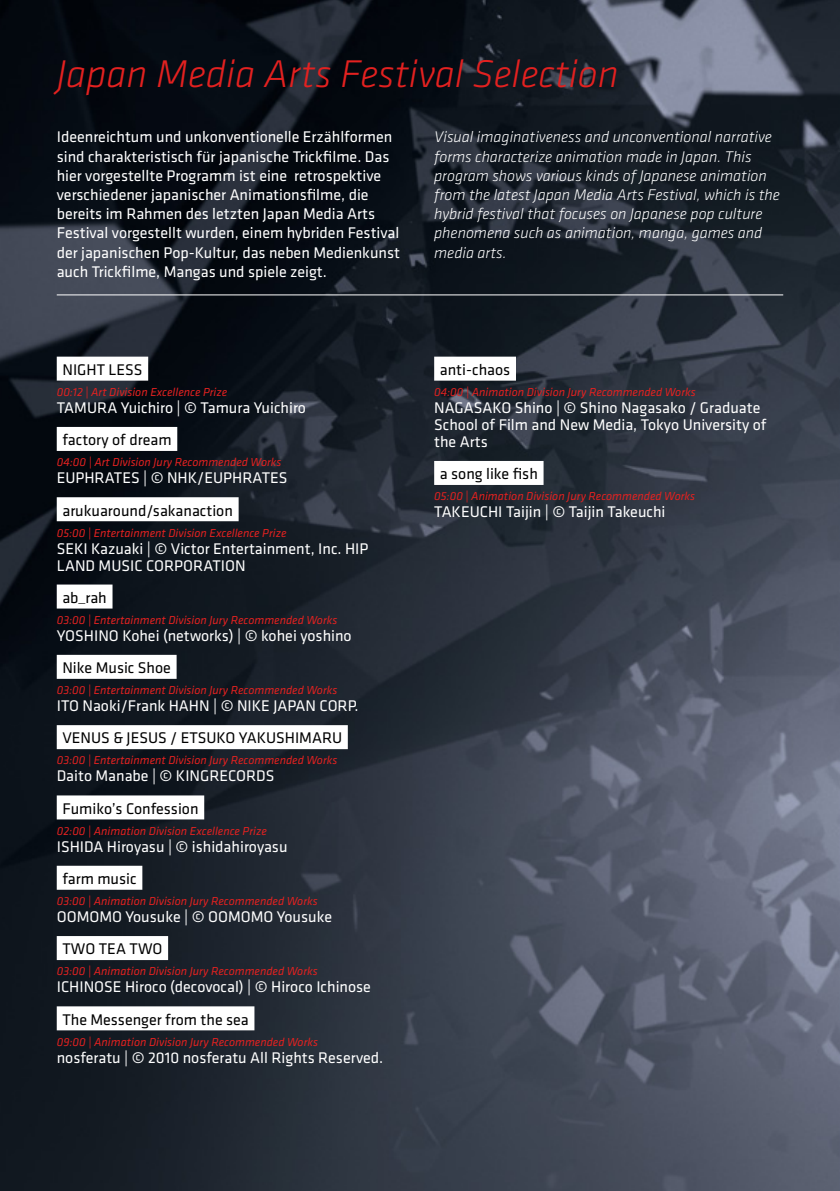
<style>
.page{position:relative;width:840px;height:1191px;background:#fff}
.page>*{position:absolute;margin:0;border:0;box-sizing:border-box;transform-origin:0 0}
.t1{font:italic 300 40px "Klavika";color:#e32120}
.t2{font:16px/19.2px "Klavika";color:#fff}
.t3{font:italic 300 16px/19.2px "Klavika";color:#fff}
.t4{font:16px "Klavika";color:#000}
.t5{font:italic 12px "Klavika";color:#e32120}
</style>
<div class="page">
<img style="left:0;top:0;width:839px;height:1191px">
<hr style="left:57px;top:294px;width:725px;height:1px;background:#fff">
<div style="left:57px;top:357px;width:91px;height:24px;background:#fff"></div>
<div style="left:57px;top:427px;width:120px;height:24px;background:#fff"></div>
<div style="left:57px;top:497px;width:181px;height:24px;background:#fff"></div>
<div style="left:57px;top:584px;width:55px;height:24px;background:#fff"></div>
<div style="left:57px;top:655px;width:119px;height:24px;background:#fff"></div>
<div style="left:57px;top:725px;width:290px;height:24px;background:#fff"></div>
<div style="left:57px;top:795px;width:147px;height:24px;background:#fff"></div>
<div style="left:57px;top:865px;width:85px;height:24px;background:#fff"></div>
<div style="left:57px;top:936px;width:111px;height:24px;background:#fff"></div>
<div style="left:57px;top:1006px;width:197px;height:24px;background:#fff"></div>
<div style="left:434px;top:357px;width:81px;height:24px;background:#fff"></div>
<div style="left:434px;top:461px;width:109px;height:24px;background:#fff"></div>
<h1 class="t1" style="left:57px;top:52px;width:563px">Japan Media Arts Festival Selection</h1>
<p class="t2" style="left:57px;top:128px;width:344px">Ideenreichtum und unkonventionelle Erzählformen sind charakteristisch für japanische Trickfilme. Das hier vorgestellte Programm ist eine retrospektive verschiedener japanischer Animationsfilme, die bereits im Rahmen des letzten Japan Media Arts Festival vorgestellt wurden, einem hybriden Festival der japanischen Pop-Kultur, das neben Medienkunst auch Trickfilme, Mangas und spiele zeigt.</p>
<p class="t3" style="left:434px;top:128px;width:347px">Visual imaginativeness and unconventional narrative forms characterize animation made in Japan. This program shows various kinds of Japanese animation from the latest Japan Media Arts Festival, which is the hybrid festival that focuses on Japanese pop culture phenomena such as animation, manga, games and media arts.</p>
<p class="t4" style="left:62px;top:361px;width:72px">NIGHT LESS</p>
<p class="t5" style="left:57px;top:385px;width:172px">00:12 | Art Division Excellence Prize</p>
<p class="t2" style="left:57px;top:398px;width:251px">TAMURA Yuichiro | © Tamura Yuichiro</p>
<p class="t4" style="left:62px;top:431px;width:111px">factory of dream</p>
<p class="t5" style="left:57px;top:456px;width:226px">04:00 | Art Division Jury Recommended Works</p>
<p class="t2" style="left:57px;top:468px;width:230px">EUPHRATES | © N HK/EUPHRATES</p>
<p class="t4" style="left:62px;top:501px;width:172px">arukuaround/sakanaction</p>
<p class="t5" style="left:57px;top:526px;width:231px">05:00 | Entertainment Division Excellence Prize</p>
<p class="t2" style="left:57px;top:540px;width:313px;line-height:17px">SEKI Kazuaki | © Victor Entertainment, I nc. HI P<br>LAND MUSIC CORPORATION</p>
<p class="t4" style="left:62px;top:589px;width:46px">ab_rah</p>
<p class="t5" style="left:57px;top:613px;width:282px">03:00 | Entertainment Division Jury Recommended Works</p>
<p class="t2" style="left:57px;top:626px;width:46px">YOSHINO</p>
<p class="t2" style="left:122px;top:626px;width:231px">Kohei (networks) | © kohei yoshino</p>
<p class="t4" style="left:62px;top:659px;width:110px">Nike Music Shoe</p>
<p class="t5" style="left:57px;top:683px;width:282px">03:00 | Entertainment Division Jury Recommended Works</p>
<p class="t2" style="left:57px;top:696px;width:303px">ITO Naoki/Frank HAHN | © NI KE JAPAN CORP.</p>
<p class="t4" style="left:62px;top:729px;width:281px">VENUS &amp; JESUS / ETSUKO YAKUSHIMARU</p>
<p class="t5" style="left:57px;top:754px;width:282px">03:00 | Entertainment Division Jury Recommended Works</p>
<p class="t2" style="left:57px;top:767px;width:217px">Daito Manabe | © KINGRECORDS</p>
<p class="t4" style="left:62px;top:799px;width:137px">Fumiko’s Confession</p>
<p class="t5" style="left:57px;top:824px;width:211px">02:00 | Animation Division Excellence Prize</p>
<p class="t2" style="left:57px;top:837px;width:232px">ISHI DA Hiroyasu | © ishidahiroyasu</p>
<p class="t4" style="left:62px;top:870px;width:76px">farm music</p>
<p class="t5" style="left:57px;top:894px;width:262px">03:00 | Animation Division Jury Recommended Works</p>
<p class="t2" style="left:57px;top:907px;width:276px">OOMOMO Yousuke | © OOMOMO Yousuke</p>
<p class="t4" style="left:62px;top:940px;width:99px">TWO TEA TWO</p>
<p class="t5" style="left:57px;top:964px;width:262px">03:00 | Animation Division Jury Recommended Works</p>
<p class="t2" style="left:57px;top:977px;width:32px">ICHINOS</p>
<p class="t2" style="left:113px;top:977px;width:259px">E Hiroco (decovocal) | © Hiroco Ichinose</p>
<p class="t4" style="left:62px;top:1010px;width:188px">The Messenger from the sea</p>
<p class="t5" style="left:57px;top:1035px;width:263px">09:00 | Animation Division Jury Recommended Works</p>
<p class="t2" style="left:57px;top:1048px;width:328px">nosferatu | © 2010 nosferatu All Rights Reserved.</p>
<p class="t4" style="left:439px;top:361px;width:72px">anti-chaos</p>
<p class="t5" style="left:434px;top:385px;width:263px">04:00 | Animation Division Jury Recommended Works</p>
<p class="t2" style="left:434px;top:399px;width:333px;line-height:17px">NAGASAKO Shino | © Shino Nagasako / Graduate<br>School of Film and New Media, Tokyo University of the Arts</p>
<p class="t4" style="left:439px;top:465px;width:99px">a song like fish</p>
<p class="t5" style="left:434px;top:490px;width:262px">05:00 | Animation Division Jury Recommended Works</p>
<p class="t2" style="left:434px;top:502px;width:233px">TAKEUCHI Taijin | © Taijin Takeuchi</p>
</div>
